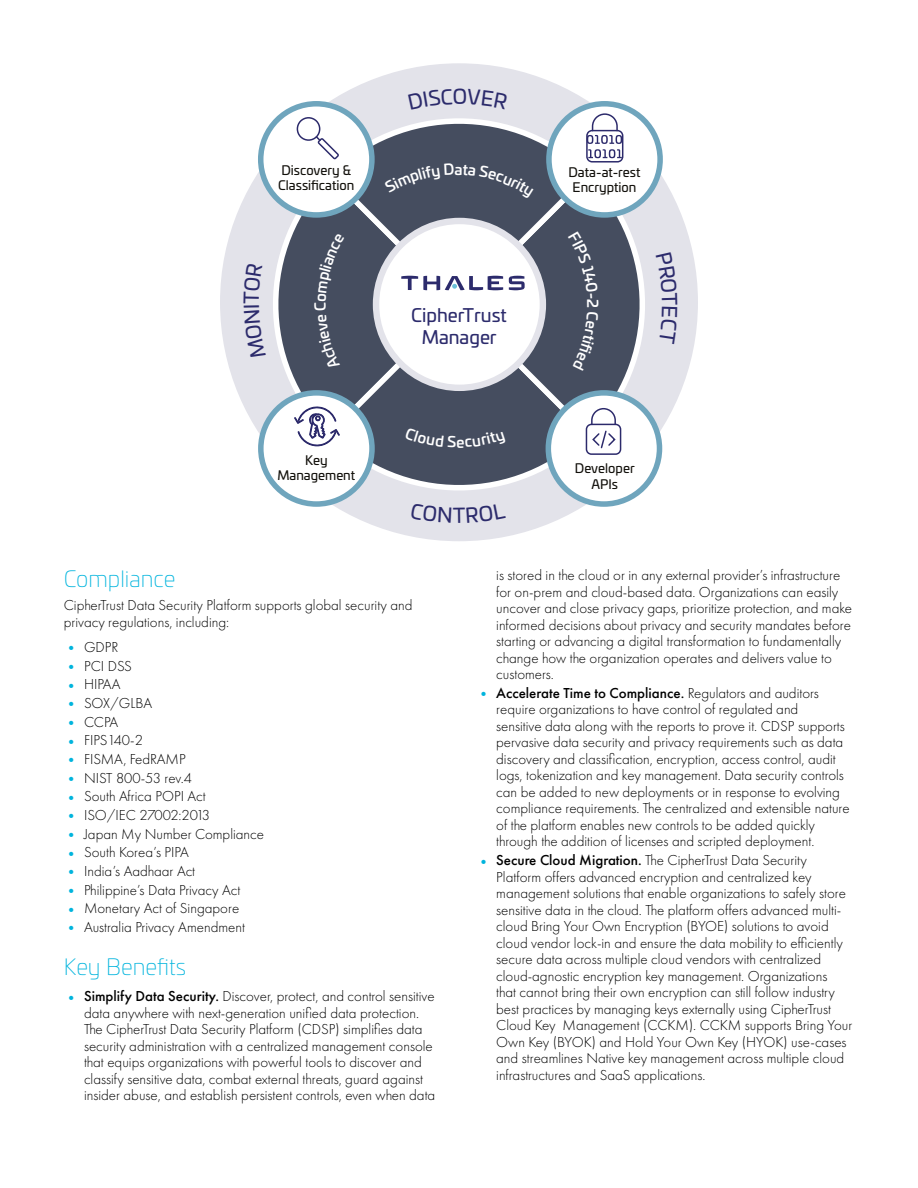
<style>
.page{position:relative;width:918px;height:1188px;background:#fff}
.page>*{position:absolute;margin:0;border:0;box-sizing:border-box;transform-origin:0 0}
.t1{font:200 22.5px "Univia Pro";color:#00b4dd}
.t2{font:18.3px/22px "Univia Pro";color:#2c2b6c;text-align:center}
.t3{font:300 15px/16.5px "Futura PT";color:#000}
.t4{font:12.9px/15.5px "Univia Pro";color:#13110c;text-align:center}
.s1{color:#00b4dd}
.s2{font-weight:500}
</style>
<div class="page">
<div style="left:220px;top:63px;width:478px;height:478px;background:#e3e3ea;border-radius:50%"></div>
<svg style="left:244px;top:91px;width:433px;height:432px"></svg>
<p class="t4" style="left:278px;top:162px;width:78px;text-align:left">Discovery &amp;<br>Classification</p>
<p class="t4" style="left:569px;top:164px;width:74px">Data-at-rest<br>Encryption</p>
<p class="t2" style="left:411px;top:303px;width:97px">CipherTrust<br>Manager</p>
<p class="t4" style="left:277px;top:452px;width:79px">Key<br>Management</p>
<p class="t4" style="left:575px;top:460px;width:61px">Developer<br>APIs</p>
<h1 class="t1" style="left:64px;top:563px;width:113px">Compliance</h1>
<p class="t3" style="left:64px;top:597px;width:350px">CipherTrust Data Security Platform supports global security and privacy regulations, including:</p>
<p class="t3" style="left:64px;top:639px;width:56px"><span class="s1">•</span> GDPR</p>
<p class="t3" style="left:64px;top:657px;width:70px"><span class="s1">•</span> PCI DSS</p>
<p class="t3" style="left:64px;top:676px;width:58px"><span class="s1">•</span> HIPAA</p>
<p class="t3" style="left:64px;top:695px;width:90px"><span class="s1">•</span> SOX/GLBA</p>
<p class="t3" style="left:64px;top:713px;width:56px"><span class="s1">•</span> CCPA</p>
<p class="t3" style="left:64px;top:732px;width:81px"><span class="s1">•</span> FIPS140-2</p>
<p class="t3" style="left:64px;top:751px;width:123px"><span class="s1">•</span> FISMA, FedRAMP</p>
<p class="t3" style="left:64px;top:769px;width:130px"><span class="s1">•</span> NIST 800-53 rev.4</p>
<p class="t3" style="left:64px;top:788px;width:144px"><span class="s1">•</span> South Africa POPI Act</p>
<p class="t3" style="left:64px;top:807px;width:148px"><span class="s1">•</span> ISO/IEC 27002:2013</p>
<p class="t3" style="left:64px;top:825px;width:202px"><span class="s1">•</span> Japan My Number Compliance</p>
<p class="t3" style="left:64px;top:844px;width:127px"><span class="s1">•</span> South Korea’s PIPA</p>
<p class="t3" style="left:64px;top:863px;width:133px"><span class="s1">•</span> India’s Aadhaar Act</p>
<p class="t3" style="left:64px;top:881px;width:178px"><span class="s1">•</span> Philippine’s Data Privacy Act</p>
<p class="t3" style="left:64px;top:900px;width:177px"><span class="s1">•</span> Monetary Act of Singapore</p>
<p class="t3" style="left:64px;top:919px;width:183px"><span class="s1">•</span> Australia Privacy Amendment</p>
<h1 class="t1" style="left:64px;top:951px;width:124px">Key Benefits</h1>
<p class="t3" style="left:84px;top:988px;width:353px;text-indent:-20px"><span class="s1">•</span> <span class="s2">Simplify Data Security.</span> Discover, protect, and control sensitive data anywhere with next-generation unified data protection.<br>The CipherTrust Data Security Platform (CDSP) simplifies data security administration with a centralized management console that equips organizations with powerful tools to discover and classify sensitive data, combat external threats, guard against insider abuse, and establish persistent controls, even when data</p>
<p class="t3" style="left:496px;top:567px;width:357px">is stored in the cloud or in any external provider’s infrastructure for on-prem and cloud-based data. Organizations can easily uncover and close privacy gaps, prioritize protection, and make informed decisions about privacy and security mandates before starting or advancing a digital transformation to fundamentally change how the organization operates and delivers value to customers.</p>
<p class="t3" style="left:496px;top:685px;width:355px;text-indent:-20px"><span class="s1">•</span> <span class="s2">Accelerate Time to Compliance.</span> Regulators and auditors require organizations to have control of regulated and<br>sensitive data along with the reports to prove it. CDSP supports pervasive data security and privacy requirements such as data discovery and classification, encryption, access control, audit logs, tokenization and key management. Data security controls can be added to new deployments or in response to evolving compliance requirements. The centralized and extensible nature of the platform enables new controls to be added quickly through the addition of licenses and scripted deployment.</p>
<p class="t3" style="left:496px;top:852px;width:358px;text-indent:-20px"><span class="s1">•</span> <span class="s2">Secure Cloud Migration.</span> The CipherTrust Data Security Platform offers advanced encryption and centralized key management solutions that enable organizations to safely store sensitive data in the cloud. The platform offers advanced multi&shy;cloud Bring Your Own Encryption (BYOE) solutions to avoid cloud vendor lock-in and ensure the data mobility to efficiently secure data across multiple cloud vendors with centralized cloud-agnostic encryption key management. Organizations<br>that cannot bring their own encryption can still follow industry best practices by managing keys externally using CipherTrust Cloud Key Management (CCKM). CCKM supports Bring Your Own Key (BYOK) and Hold Your Own Key (HYOK) use-cases and streamlines Native key management across multiple cloud infrastructures and SaaS applications.</p>
</div>
